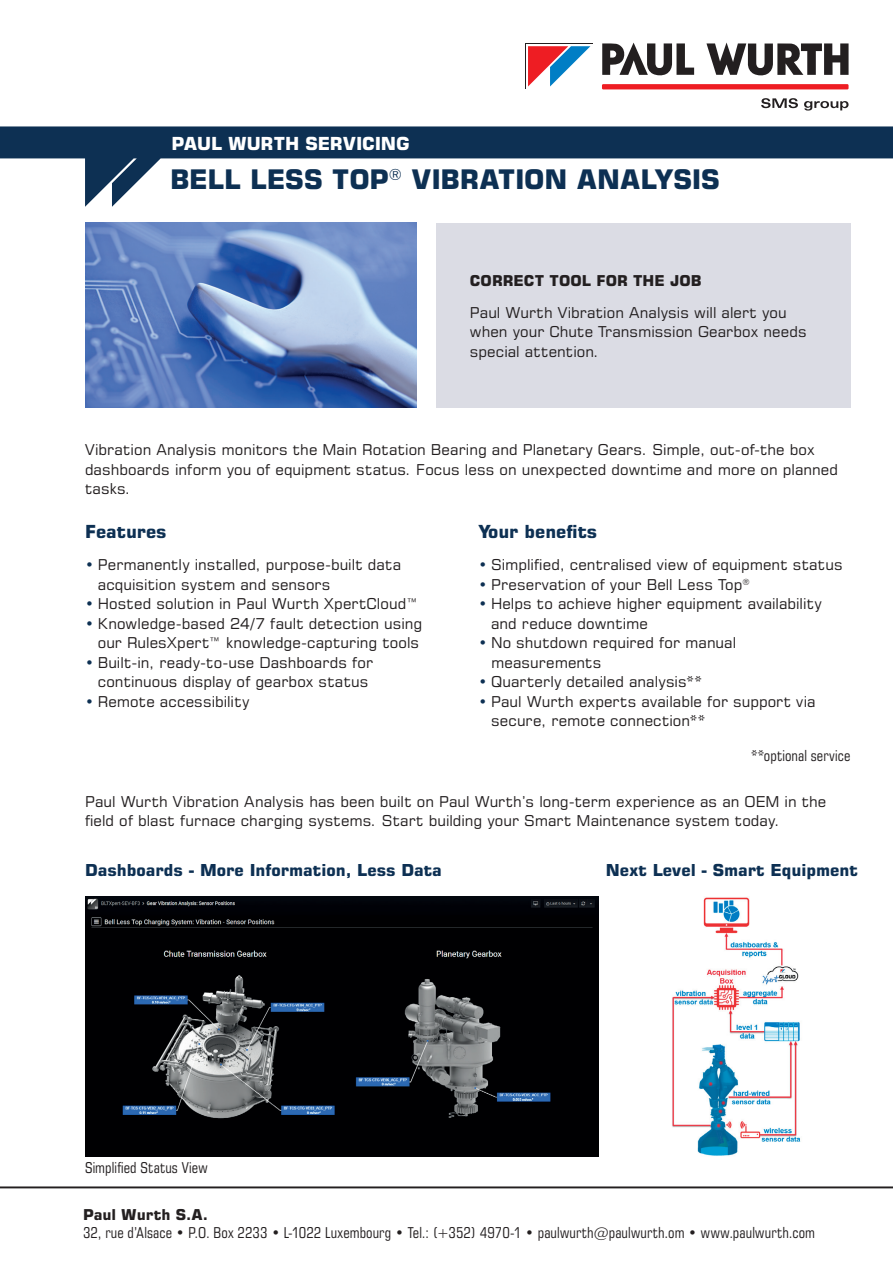
<style>
.page{position:relative;width:893px;height:1263px;background:#fff}
.page>*{position:absolute;margin:0;border:0;box-sizing:border-box;transform-origin:0 0}
.t1{font:700 27px "Square 721 BT";letter-spacing:-.005em;color:#0d3053}
.t2{font:700 18px "Square 721 BT";color:#0d3053}
.t3{font:700 18px "Square 721 BT";letter-spacing:-.01em;color:#fff}
.t4{font:700 16.5px "Square 721 BT";color:#0d3053}
.t5{font:15px/19.5px "Square 721 BT";letter-spacing:.005em;color:#231f20}
.t6{font:condensed 15px "Square 721 BT";letter-spacing:.01em;color:#231f20}
.t7{font:700 15px "Square 721 BT";letter-spacing:.005em;color:#231f20}
.s1{color:#0d3053}
</style>
<div class="page">
<svg style="left:761px;top:98px;width:37px;height:10px"></svg>
<svg style="left:804px;top:101px;width:44px;height:10px"></svg>
<div style="left:602px;top:84px;width:246px;height:5px;background:#ee1d23"></div>
<svg style="left:706px;top:43px;width:142px;height:33px"></svg>
<svg style="left:602px;top:43px;width:92px;height:33px"></svg>
<svg style="left:525px;top:43px;width:68px;height:46px"></svg>
<div style="left:526px;top:44px;width:66px;height:44px;background:#fff"></div>
<svg style="left:528px;top:46px;width:62px;height:40px"></svg>
<svg style="left:0;top:126px;width:893px;height:81px"></svg>
<svg style="left:0;top:1187px;width:893px;height:2px;background:#646162"></svg>
<img style="left:85px;top:223px;width:331px;height:185px">
<div style="left:436px;top:223px;width:414px;height:185px;background:#dbdce4"></div>
<img style="left:85px;top:897px;width:514px;height:259px">
<img style="left:672px;top:897px;width:129px;height:259px">
<p class="t3" style="left:171px;top:132px;width:240px">PAUL WURTH SERVICING</p>
<h1 class="t1" style="left:170px;top:163px;width:551px">BELL LESS TOP<sup>®</sup> VIBRATION ANALYSIS</h1>
<p class="t7" style="left:470px;top:271px;width:233px">CORRECT TOOL FOR THE JOB</p>
<p class="t5" style="left:470px;top:302px;width:338px">Paul Wurth Vibration Analysis will alert you when your Chute Transmission Gearbox needs special attention.</p>
<p class="t5" style="left:85px;top:440px;width:754px">Vibration Analysis monitors the Main Rotation Bearing and Planetary Gears. Simple, out-of-the box dashboards inform you of equipment status. Focus less on unexpected downtime and more on planned tasks.</p>
<p class="t2" style="left:85px;top:520px;width:83px">Features</p>
<p class="t5" style="left:98px;top:555px;width:305px;text-indent:-13px"><span class="s1">•</span> Permanently installed, purpose-built data acquisition system and sensors</p>
<p class="t5" style="left:85px;top:594px;width:335px"><span class="s1">•</span> Hosted solution in Paul Wurth XpertCloud™</p>
<p class="t5" style="left:85px;top:613px;width:339px;text-align:right"><span class="s1">•</span> Knowledge-based 24/7 fault detection using our RulesXpert™ knowledge-capturing tools</p>
<p class="t5" style="left:85px;top:652px;width:290px;text-align:center"><span class="s1">•</span> Built-in, ready-to-use Dashboards for continuous display of gearbox status</p>
<p class="t5" style="left:85px;top:691px;width:166px"><span class="s1">•</span> Remote accessibility</p>
<p class="t2" style="left:478px;top:520px;width:120px">Your benefits</p>
<p class="t5" style="left:478px;top:555px;width:366px"><span class="s1">•</span> Simplified, centralised view of equipment status</p>
<p class="t5" style="left:478px;top:574px;width:273px"><span class="s1">•</span> Preservation of your Bell Less Top<sup>®</sup></p>
<p class="t5" style="left:491px;top:594px;width:332px;text-indent:-13px"><span class="s1">•</span> Helps to achieve higher equipment availability and reduce downtime</p>
<p class="t5" style="left:491px;top:633px;width:247px;text-indent:-13px"><span class="s1">•</span> No shutdown required for manual measurements</p>
<p class="t5" style="left:478px;top:672px;width:225px"><span class="s1">•</span> Quarterly detailed analysis**</p>
<p class="t5" style="left:491px;top:691px;width:326px;text-indent:-13px"><span class="s1">•</span> Paul Wurth experts available for support via secure, remote connection**</p>
<p class="t6" style="left:751px;top:747px;width:100px">**optional service</p>
<p class="t5" style="left:85px;top:791px;width:743px">Paul Wurth Vibration Analysis has been built on Paul Wurth’s long-term experience as an OEM in the field of blast furnace charging systems. Start building your Smart Maintenance system today.</p>
<p class="t4" style="left:85px;top:860px;width:358px">Dashboards - More Information, Less Data</p>
<p class="t4" style="left:606px;top:860px;width:254px">Next Level - Smart Equipment</p>
<p class="t6" style="left:85px;top:1159px;width:124px">Simplified Status View</p>
<p class="t7" style="left:83px;top:1205px;width:126px">Paul Wurth S.A.</p>
<p class="t6" style="left:83px;top:1223px;width:733px">32, rue d’Alsace • P.O. Box 2233 • L-1022 Luxembourg • Tel.: (+352) 4970‑1 • paulwurth@paulwurth.om • www.paulwurth.com</p>
</div>
